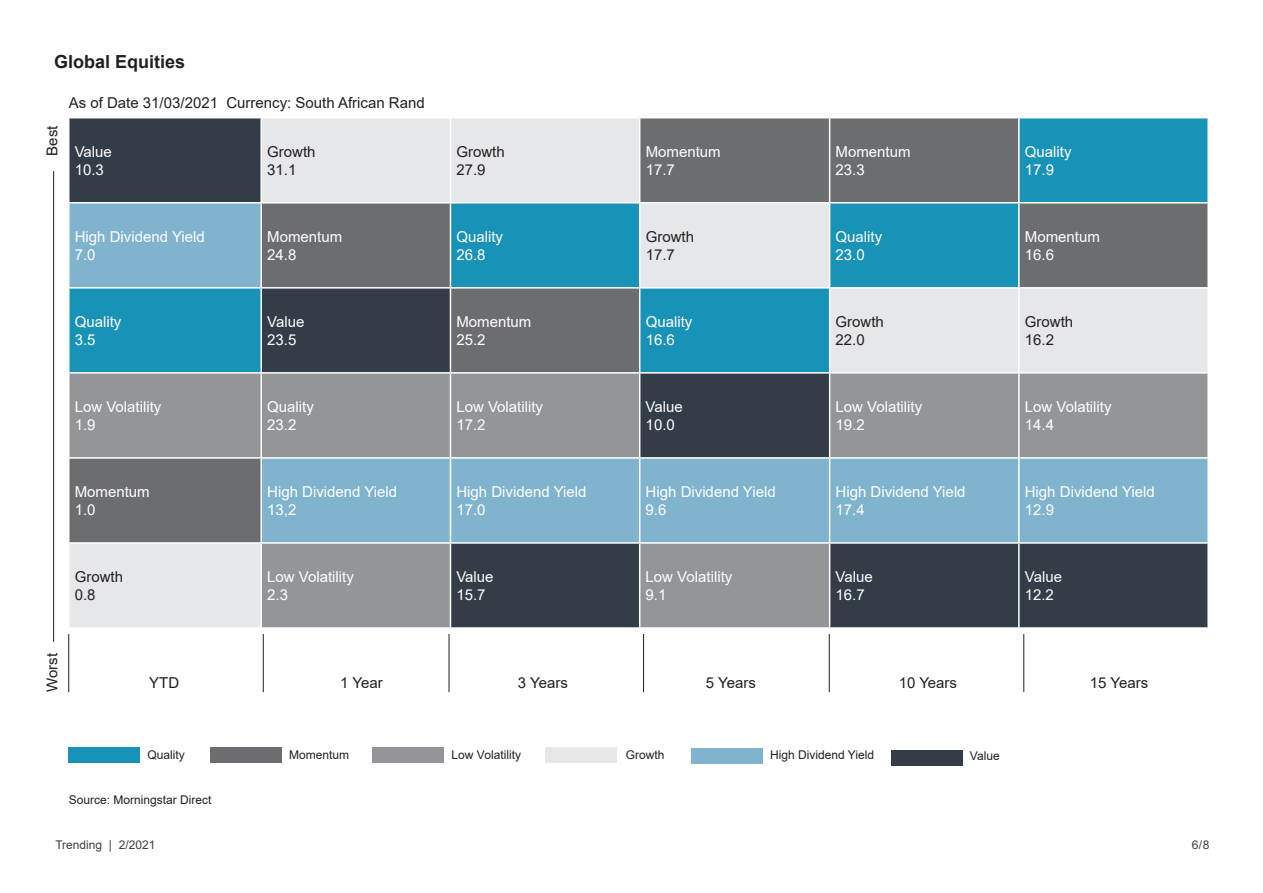
<style>
.page{position:relative;width:1263px;height:893px;background:#fff}
.page>*{position:absolute;margin:0;border:0;box-sizing:border-box;transform-origin:0 0}
.t1{font:700 18px "Arial";color:#231f20}
.t2{font:15px "Arial";color:#fff}
.t3{font:15px "Arial";color:#231f20}
.t4{font:12px "Arial";color:#231f20}
.t5{font:12px "Arial";color:#3e3e3f}
</style>
<div class="page">
<div style="left:69px;top:544px;width:191px;height:83px;background:#e6e7e9"></div>
<svg style="left:69px;top:118px;width:1138px;height:84px;background:#7d949d"></svg>
<svg style="left:69px;top:204px;width:1138px;height:338px;background:#6b96a5"></svg>
<svg style="left:262px;top:374px;width:945px;height:253px;background:#708694"></svg>
<hr style="left:1019px;top:457px;width:190px;height:2px;background:#fff">
<hr style="left:1019px;top:542px;width:190px;height:2px;background:#fff">
<hr style="left:1018px;top:118px;width:2px;height:84px;background:#fff">
<hr style="left:1018px;top:204px;width:2px;height:83px;background:#fff">
<hr style="left:1018px;top:289px;width:2px;height:83px;background:#fff">
<hr style="left:1018px;top:374px;width:2px;height:83px;background:#fff">
<hr style="left:830px;top:457px;width:189px;height:2px;background:#fff">
<hr style="left:1018px;top:459px;width:2px;height:83px;background:#fff">
<hr style="left:830px;top:542px;width:189px;height:2px;background:#fff">
<hr style="left:1018px;top:544px;width:2px;height:83px;background:#fff">
<hr style="left:260px;top:118px;width:2px;height:84px;background:#fff">
<hr style="left:829px;top:118px;width:1px;height:84px;background:#fff">
<hr style="left:260px;top:204px;width:2px;height:83px;background:#fff">
<hr style="left:829px;top:204px;width:1px;height:83px;background:#fff">
<hr style="left:260px;top:289px;width:2px;height:83px;background:#fff">
<hr style="left:639px;top:289px;width:1px;height:83px;background:#fff">
<hr style="left:829px;top:289px;width:1px;height:83px;background:#fff">
<hr style="left:829px;top:374px;width:1px;height:83px;background:#fff">
<hr style="left:260px;top:459px;width:2px;height:83px;background:#fff">
<hr style="left:640px;top:457px;width:190px;height:2px;background:#fff">
<hr style="left:829px;top:459px;width:1px;height:83px;background:#fff">
<hr style="left:261px;top:542px;width:189px;height:2px;background:#fff">
<hr style="left:640px;top:542px;width:190px;height:2px;background:#fff">
<hr style="left:829px;top:544px;width:1px;height:83px;background:#fff">
<hr style="left:450px;top:118px;width:1px;height:84px;background:#fff">
<hr style="left:639px;top:118px;width:1px;height:84px;background:#fff">
<hr style="left:450px;top:204px;width:1px;height:83px;background:#fff">
<hr style="left:639px;top:204px;width:1px;height:83px;background:#fff">
<hr style="left:450px;top:289px;width:1px;height:83px;background:#fff">
<hr style="left:450px;top:374px;width:1px;height:83px;background:#fff">
<hr style="left:639px;top:374px;width:1px;height:83px;background:#fff">
<hr style="left:450px;top:457px;width:190px;height:2px;background:#fff">
<hr style="left:450px;top:459px;width:1px;height:83px;background:#fff">
<hr style="left:639px;top:459px;width:1px;height:83px;background:#fff">
<hr style="left:450px;top:542px;width:190px;height:2px;background:#fff">
<hr style="left:450px;top:544px;width:1px;height:83px;background:#fff">
<hr style="left:639px;top:544px;width:1px;height:83px;background:#fff">
<hr style="left:450px;top:287px;width:190px;height:2px;background:#fff">
<hr style="left:69px;top:287px;width:192px;height:2px;background:#fff">
<hr style="left:261px;top:287px;width:189px;height:2px;background:#fff">
<hr style="left:640px;top:287px;width:190px;height:2px;background:#fff">
<hr style="left:830px;top:287px;width:189px;height:2px;background:#fff">
<hr style="left:1019px;top:287px;width:190px;height:2px;background:#fff">
<svg style="left:54px;top:372px;width:396px;height:87px;background:#999b9e"></svg>
<hr style="left:69px;top:372px;width:192px;height:2px;background:#fff">
<hr style="left:261px;top:372px;width:189px;height:2px;background:#fff">
<hr style="left:450px;top:372px;width:190px;height:2px;background:#fff">
<hr style="left:640px;top:372px;width:190px;height:2px;background:#fff">
<hr style="left:830px;top:372px;width:189px;height:2px;background:#fff">
<hr style="left:1019px;top:372px;width:190px;height:2px;background:#fff">
<hr style="left:68px;top:634px;width:1px;height:58px;background:#231f20">
<hr style="left:263px;top:634px;width:1px;height:58px;background:#231f20">
<hr style="left:449px;top:634px;width:1px;height:58px;background:#231f20">
<hr style="left:643px;top:634px;width:1px;height:58px;background:#231f20">
<hr style="left:829px;top:634px;width:1px;height:58px;background:#231f20">
<hr style="left:1023px;top:634px;width:1px;height:58px;background:#231f20">
<div style="left:68px;top:747px;width:72px;height:15px;background:#1892b6"></div>
<div style="left:210px;top:747px;width:72px;height:15px;background:#6c6d70"></div>
<div style="left:373px;top:747px;width:71px;height:15px;background:#939598"></div>
<div style="left:545px;top:747px;width:72px;height:15px;background:#e6e7e9"></div>
<hr style="left:53px;top:171px;width:1px;height:471px;background:#231f20">
<div style="left:691px;top:748px;width:71px;height:16px;background:#80b3ce"></div>
<div style="left:891px;top:750px;width:71px;height:15px;background:#323d47"></div>
<p class="t1" style="left:54px;top:49px;width:133px">Global Equities</p>
<p class="t3" style="left:42px;top:156px;width:32px;rotate:-90deg">Best</p>
<p class="t3" style="left:69px;top:93px;width:358px">As of Date 31/03/2021 Currency: South African Rand</p>
<p class="t2" style="left:75px;top:141px;width:39px">Value</p>
<p class="t2" style="left:75px;top:159px;width:31px">10.3</p>
<p class="t3" style="left:267px;top:141px;width:50px">Growth</p>
<p class="t3" style="left:267px;top:159px;width:31px">31.1</p>
<p class="t2" style="left:75px;top:226px;width:132px">High Dividend Yield</p>
<p class="t2" style="left:75px;top:244px;width:22px">7.0</p>
<p class="t2" style="left:267px;top:226px;width:77px">Momentum</p>
<p class="t2" style="left:267px;top:244px;width:31px">24.8</p>
<p class="t2" style="left:75px;top:311px;width:48px">Quality</p>
<p class="t2" style="left:75px;top:329px;width:22px">3.5</p>
<p class="t2" style="left:267px;top:311px;width:39px">Value</p>
<p class="t2" style="left:267px;top:329px;width:31px">23.5</p>
<p class="t2" style="left:75px;top:396px;width:88px">Low Volatility</p>
<p class="t2" style="left:75px;top:414px;width:22px">1.9</p>
<p class="t2" style="left:267px;top:396px;width:48px">Quality</p>
<p class="t2" style="left:267px;top:414px;width:31px">23.2</p>
<p class="t3" style="left:456px;top:141px;width:50px">Growth</p>
<p class="t3" style="left:456px;top:159px;width:31px">27.9</p>
<p class="t2" style="left:456px;top:226px;width:48px">Quality</p>
<p class="t2" style="left:456px;top:244px;width:31px">26.8</p>
<p class="t2" style="left:456px;top:311px;width:77px">Momentum</p>
<p class="t2" style="left:456px;top:329px;width:31px">25.2</p>
<p class="t2" style="left:456px;top:396px;width:88px">Low Volatility</p>
<p class="t2" style="left:456px;top:414px;width:31px">17.2</p>
<p class="t2" style="left:646px;top:141px;width:77px">Momentum</p>
<p class="t2" style="left:646px;top:159px;width:31px">17.7</p>
<p class="t3" style="left:646px;top:226px;width:50px">Growth</p>
<p class="t3" style="left:646px;top:244px;width:31px">17.7</p>
<p class="t2" style="left:646px;top:311px;width:48px">Quality</p>
<p class="t2" style="left:646px;top:329px;width:31px">16.6</p>
<p class="t2" style="left:646px;top:396px;width:39px">Value</p>
<p class="t2" style="left:646px;top:414px;width:31px">10.0</p>
<p class="t2" style="left:836px;top:141px;width:77px">Momentum</p>
<p class="t2" style="left:836px;top:159px;width:31px">23.3</p>
<p class="t2" style="left:1025px;top:141px;width:48px">Quality</p>
<p class="t2" style="left:1025px;top:159px;width:31px">17.9</p>
<p class="t2" style="left:836px;top:226px;width:48px">Quality</p>
<p class="t2" style="left:836px;top:244px;width:31px">23.0</p>
<p class="t2" style="left:1025px;top:226px;width:77px">Momentum</p>
<p class="t2" style="left:1025px;top:244px;width:31px">16.6</p>
<p class="t3" style="left:836px;top:311px;width:50px">Growth</p>
<p class="t3" style="left:836px;top:329px;width:31px">22.0</p>
<p class="t3" style="left:1025px;top:311px;width:50px">Growth</p>
<p class="t3" style="left:1025px;top:329px;width:31px">16.2</p>
<p class="t2" style="left:835px;top:396px;width:88px">Low Volatility</p>
<p class="t2" style="left:835px;top:414px;width:31px">19.2</p>
<p class="t2" style="left:1025px;top:396px;width:88px">Low Volatility</p>
<p class="t2" style="left:1025px;top:414px;width:31px">14.4</p>
<p class="t2" style="left:75px;top:481px;width:77px">Momentum</p>
<p class="t2" style="left:75px;top:499px;width:22px">1.0</p>
<p class="t2" style="left:267px;top:481px;width:132px">High Dividend Yield</p>
<p class="t2" style="left:267px;top:499px;width:31px">13,2</p>
<p class="t2" style="left:456px;top:481px;width:132px">High Dividend Yield</p>
<p class="t2" style="left:456px;top:499px;width:31px">17.0</p>
<p class="t2" style="left:646px;top:481px;width:132px">High Dividend Yield</p>
<p class="t2" style="left:646px;top:499px;width:22px">9.6</p>
<p class="t2" style="left:835px;top:481px;width:132px">High Dividend Yield</p>
<p class="t2" style="left:835px;top:499px;width:31px">17.4</p>
<p class="t2" style="left:1025px;top:481px;width:132px">High Dividend Yield</p>
<p class="t2" style="left:1025px;top:499px;width:31px">12.9</p>
<p class="t3" style="left:75px;top:566px;width:50px">Growth</p>
<p class="t3" style="left:75px;top:584px;width:22px">0.8</p>
<p class="t3" style="left:42px;top:692px;width:40px;rotate:-90deg">Worst</p>
<p class="t2" style="left:267px;top:566px;width:88px">Low Volatility</p>
<p class="t2" style="left:267px;top:584px;width:22px">2.3</p>
<p class="t2" style="left:456px;top:566px;width:39px">Value</p>
<p class="t2" style="left:456px;top:584px;width:31px">15.7</p>
<p class="t2" style="left:646px;top:566px;width:88px">Low Volatility</p>
<p class="t2" style="left:646px;top:584px;width:22px">9.1</p>
<p class="t2" style="left:835px;top:566px;width:39px">Value</p>
<p class="t2" style="left:835px;top:584px;width:31px">16.7</p>
<p class="t2" style="left:1025px;top:566px;width:39px">Value</p>
<p class="t2" style="left:1025px;top:584px;width:31px">12.2</p>
<p class="t3" style="left:149px;top:673px;width:31px">YTD</p>
<p class="t3" style="left:340px;top:673px;width:44px">1 Year</p>
<p class="t3" style="left:518px;top:673px;width:52px">3 Years</p>
<p class="t3" style="left:706px;top:673px;width:52px">5 Years</p>
<p class="t3" style="left:899px;top:673px;width:60px">10 Years</p>
<p class="t3" style="left:1090px;top:673px;width:60px">15 Years</p>
<p class="t4" style="left:147px;top:746px;width:39px">Quality</p>
<p class="t4" style="left:289px;top:746px;width:62px">Momentum</p>
<p class="t4" style="left:452px;top:746px;width:71px">Low Volatility</p>
<p class="t4" style="left:626px;top:746px;width:40px">Growth</p>
<p class="t4" style="left:69px;top:792px;width:144px">Source: Morningstar Direct</p>
<p class="t4" style="left:770px;top:746px;width:106px">High Dividend Yield</p>
<p class="t4" style="left:970px;top:748px;width:31px">Value</p>
<p class="t5" style="left:55px;top:836px;width:102px">Trending | 2/2021</p>
<p class="t5" style="left:1192px;top:837px;width:19px">6/8</p>
</div>
